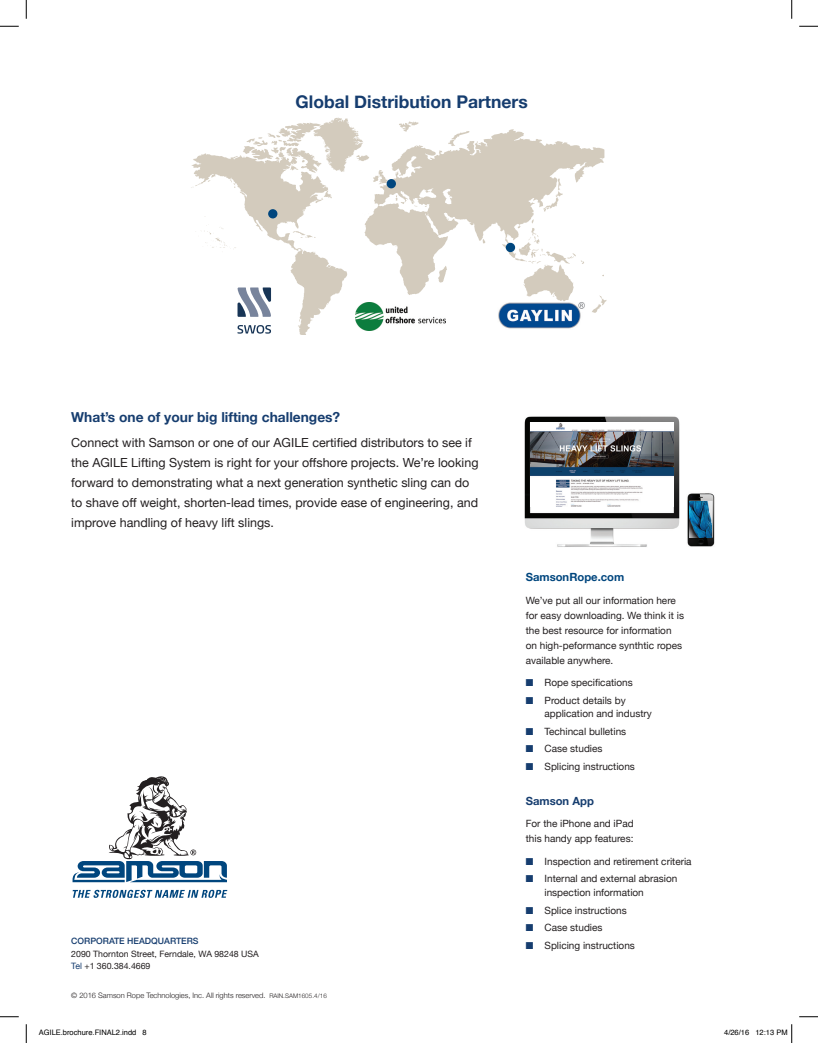
<style>
.page{position:relative;width:818px;height:1043px;background:#fff}
.page>*{position:absolute;margin:0;border:0;box-sizing:border-box;transform-origin:0 0}
.t1{font:700 17.5px "Helvetica Neue";color:#163d6f}
.t2{font:700 13.75px "Helvetica Neue";color:#163d6f}
.t3{font:12.5px/20px "Helvetica Neue";color:#231f20}
.t4{font:700 11.25px "Helvetica Neue";color:#00467e}
.t5{font:700 11.25px "Helvetica Neue";color:#163d6f}
.t6{font:10px/15px "Helvetica Neue";color:#231f20}
.t7{font:8.75px/12.5px "Helvetica Neue";color:#231f20}
.t8{font:500 8.75px "Helvetica Neue";color:#163d6f}
.t9{font:300 7.5px "Helvetica Neue";color:#231f20}
.t10{font:7.5px "Helvetica";color:#000}
.s1{color:#163d6f}
.s2{font-size:6.25px}
</style>
<div class="page">
<img style="left:687px;top:493px;width:28px;height:54px">
<img style="left:689px;top:501px;width:23px;height:36px">
<svg style="left:73px;top:889px;width:154px;height:8px"></svg>
<svg style="left:72px;top:776px;width:155px;height:106px"></svg>
<svg style="left:191px;top:118px;width:415px;height:216px"></svg>
<svg style="left:570px;top:253px;width:14px;height:11px"></svg>
<svg style="left:362px;top:213px;width:7px;height:3px"></svg>
<svg style="left:195px;top:224px;width:41px;height:29px"></svg>
<div style="left:268px;top:209px;width:9px;height:9px;background:#00467e;border-radius:50%"></div>
<div style="left:506px;top:243px;width:9px;height:9px;background:#00467e;border-radius:50%"></div>
<div style="left:386px;top:179px;width:10px;height:9px;background:#00467e;border-radius:50%"></div>
<svg style="left:237px;top:325px;width:34px;height:8px"></svg>
<svg style="left:237px;top:287px;width:34px;height:30px"></svg>
<img style="left:356px;top:302px;width:89px;height:29px">
<img style="left:495px;top:302px;width:92px;height:29px">
<img style="left:524px;top:416px;width:156px;height:131px">
<img style="left:530px;top:422px;width:143px;height:84px">
<svg style="left:0;top:25px;width:19px;height:2px"></svg>
<svg style="left:799px;top:25px;width:19px;height:2px"></svg>
<svg style="left:0;top:1016px;width:19px;height:1px"></svg>
<svg style="left:799px;top:1016px;width:19px;height:1px"></svg>
<svg style="left:25px;top:0;width:2px;height:19px"></svg>
<svg style="left:25px;top:1024px;width:2px;height:18px"></svg>
<svg style="left:791px;top:0;width:1px;height:19px"></svg>
<svg style="left:791px;top:1024px;width:1px;height:18px"></svg>
<h1 class="t1" style="left:295px;top:88px;width:233px">Global Distribution Partners</h1>
<h2 class="t2" style="left:71px;top:406px;width:270px">What’s one of your big lifting challenges?</h2>
<p class="t3" style="left:71px;top:433px;width:409px">Connect with Samson or one of our AGILE certified distributors to see if the AGILE Lifting System is right for your offshore projects. We’re looking forward to demonstrating what a next generation synthetic sling can do to shave off weight, shorten-lead times, provide ease of engineering, and improve handling of heavy lift slings.</p>
<p class="t8" style="left:71px;top:934px;width:129px">CORPORATE HEADQUARTERS</p>
<p class="t7" style="left:71px;top:947px;width:189px">2090 Thornton Street, Ferndale, WA 98248 USA<br><span class="s1">Tel</span> +1 360.384.4669</p>
<p class="t9" style="left:71px;top:989px;width:257px">© 2016 Samson Rope Technologies, Inc. All rights reserved. <span class="s2">RAIN.SAM1605.4/16</span></p>
<p class="t4" style="left:525px;top:568px;width:100px">SamsonRope.com</p>
<p class="t6" style="left:525px;top:593px;width:160px">We’ve put all our information here for easy downloading. We think it is the best resource for information on high-peformance synthtic ropes available anywhere.</p>
<p class="t6" style="left:525px;top:675px;width:108px"><span class="s1">■</span> Rope specifications</p>
<p class="t6" style="left:544px;top:693px;width:109px;line-height:13.8px;text-indent:-19px"><span class="s1">■</span> Product details by application and industry</p>
<p class="t6" style="left:525px;top:724px;width:102px"><span class="s1">■</span> Techincal bulletins</p>
<p class="t6" style="left:525px;top:742px;width:78px"><span class="s1">■</span> Case studies</p>
<p class="t6" style="left:525px;top:759px;width:111px"><span class="s1">■</span> Splicing instructions</p>
<p class="t5" style="left:525px;top:792px;width:70px">Samson App</p>
<p class="t6" style="left:525px;top:817px;width:109px">For the iPhone and iPad this handy app features:</p>
<p class="t6" style="left:525px;top:854px;width:167px"><span class="s1">■</span> Inspection and retirement criteria</p>
<p class="t6" style="left:544px;top:872px;width:134px;line-height:13.8px;text-indent:-19px"><span class="s1">■</span> Internal and external abrasion inspection information</p>
<p class="t6" style="left:525px;top:903px;width:102px"><span class="s1">■</span> Splice instructions</p>
<p class="t6" style="left:525px;top:920px;width:78px"><span class="s1">■</span> Case studies</p>
<p class="t6" style="left:525px;top:938px;width:111px"><span class="s1">■</span> Splicing instructions</p>
<p class="t10" style="left:39px;top:1027px;width:109px">AGILE.brochure.FINAL2.indd 8</p>
<p class="t10" style="left:724px;top:1027px;width:65px">4/26/16 12:13 PM</p>
</div>
